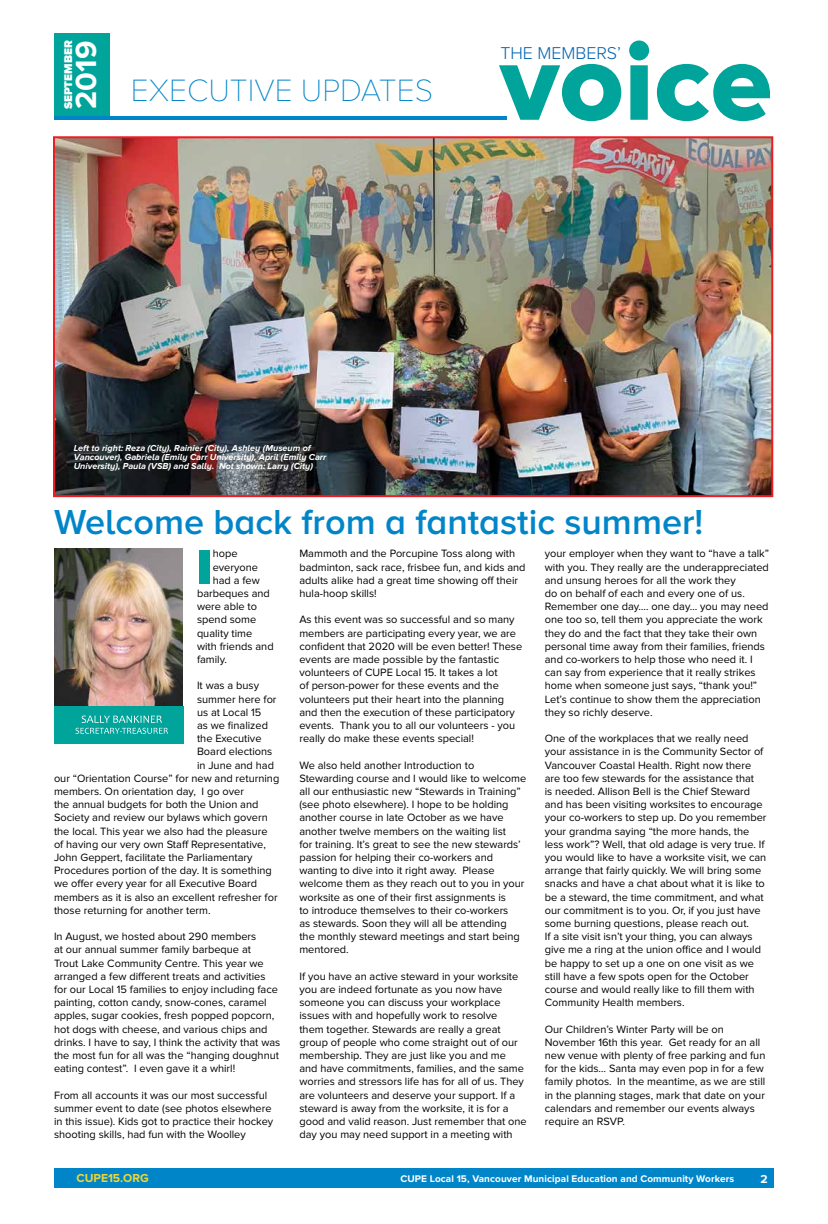
<style>
.page{position:relative;width:828px;height:1224px;background:#fff}
.page>*{position:absolute;margin:0;border:0;box-sizing:border-box;transform-origin:0 0}
.t1{font:112.8px "Proxima Nova A Extrabld";color:#00a49a}
.t2{font:900 50.6px "Proxima Nova";color:#00a49a}
.t3{font:600 36px "Proxima Nova A";color:#0085c9}
.t4{font:100 32px "Proxima Nova A";color:#0085c9}
.t5{font:700 30.3px "Proxima Nova A";color:#fff}
.t6{font:300 17.7px "Proxima Nova A";color:#0061ad}
.t7{font:700 12px "Proxima Nova";color:#eed636}
.t8{font:700 12px "Proxima Nova A";color:#fff}
.t9{font:900 11.6px "Proxima Nova A";color:#fff}
.t10{font:11px/13.2px "Proxima Nova";color:#000}
.t11{font:700 10px "Proxima Nova";letter-spacing:.01em;color:#fff}
.t12{font:italic 700 9px/9px "Proxima Nova A";color:#fff}
</style>
<div class="page">
<div style="left:54px;top:33px;width:55px;height:84px;background:#00a49a"></div>
<div style="left:54px;top:1169px;width:720px;height:19px;background:#0085c9"></div>
<hr style="left:54px;top:116px;width:453px;height:4px;background:#0085c9">
<img style="left:54px;top:549px;width:129px;height:157px">
<div style="left:54px;top:706px;width:130px;height:37px;background:#00a49a"></div>
<svg style="left:76px;top:716px;width:92px;height:18px"></svg>
<img style="left:56px;top:139px;width:714px;height:355px">
<div style="left:53px;top:136px;width:720px;height:361px;border:2px solid #ed1d24"></div>
<h1 class="t1" style="left:500px;top:17px;width:274px">voice</h1>
<p class="t9" style="left:62px;top:109px;width:71px;rotate:-90deg">SEPTEMBER</p>
<h3 class="t5" style="left:69px;top:109px;width:69px;rotate:-90deg">2019</h3>
<h3 class="t6" style="left:500px;top:43px;width:122px">THE MEMBERS’</h3>
<h3 class="t4" style="left:131px;top:72px;width:304px">EXECUTIVE UPDATES</h3>
<p class="t12" style="left:74px;top:443px;width:254px">Left to right: Reza (City), Rainier (City), Ashley (Museum of<br>Vancouver), Gabriela (Emily Carr University), April (Emily Carr<br>University), Paula (VSB) and Sally. Not shown: Larry (City)</p>
<h3 class="t3" style="left:54px;top:502px;width:651px">Welcome back from a fantastic summer!</h3>
<h2 class="t2" style="left:197px;top:538px;width:17px">I</h2>
<p class="t10" style="left:213px;top:547px;width:26px">hope</p>
<p class="t10" style="left:213px;top:560px;width:47px">everyone</p>
<p class="t10" style="left:213px;top:574px;width:49px">had a few</p>
<p class="t10" style="left:197px;top:587px;width:74px">barbeques and</p>
<p class="t10" style="left:197px;top:600px;width:62px">were able to</p>
<p class="t10" style="left:197px;top:613px;width:61px">spend some</p>
<p class="t10" style="left:197px;top:626px;width:57px">quality time</p>
<p class="t10" style="left:197px;top:640px;width:78px">with friends and</p>
<p class="t10" style="left:197px;top:653px;width:32px">family.</p>
<p class="t10" style="left:197px;top:679px;width:64px">It was a busy</p>
<p class="t10" style="left:197px;top:692px;width:81px">summer here for</p>
<p class="t10" style="left:197px;top:706px;width:66px">us at Local 15</p>
<p class="t10" style="left:197px;top:719px;width:72px">as we finalized</p>
<p class="t10" style="left:197px;top:732px;width:66px">the Executive</p>
<p class="t10" style="left:197px;top:745px;width:77px">Board elections</p>
<p class="t10" style="left:197px;top:758px;width:78px">in June and had</p>
<p class="t10" style="left:54px;top:772px;width:227px">our “Orientation Course” for new and returning</p>
<p class="t10" style="left:54px;top:785px;width:192px">members. On orientation day, I go over</p>
<p class="t10" style="left:54px;top:798px;width:206px">the annual budgets for both the Union and</p>
<p class="t10" style="left:54px;top:811px;width:215px">Society and review our bylaws which govern</p>
<p class="t10" style="left:54px;top:824px;width:215px">the local. This year we also had the pleasure</p>
<p class="t10" style="left:54px;top:838px;width:213px">of having our very own Staff Representative,</p>
<p class="t10" style="left:54px;top:851px;width:200px">John Geppert, facilitate the Parliamentary</p>
<p class="t10" style="left:54px;top:864px;width:219px">Procedures portion of the day. It is something</p>
<p class="t10" style="left:54px;top:877px;width:205px">we offer every year for all Executive Board</p>
<p class="t10" style="left:54px;top:890px;width:225px">members as it is also an excellent refresher for</p>
<p class="t10" style="left:54px;top:904px;width:158px">those returning for another term.</p>
<p class="t10" style="left:54px;top:930px;width:228px">In August, we hosted about 290 members<br>at our annual summer family barbeque at<br>Trout Lake Community Centre. This year we arranged a few different treats and activities for our Local 15 families to enjoy including face painting, cotton candy, snow-cones, caramel apples, sugar cookies, fresh popped popcorn, hot dogs with cheese, and various chips and drinks. I have to say, I think the activity that was the most fun for all was the “hanging doughnut eating contest”. I even gave it a whirl!</p>
<p class="t10" style="left:54px;top:1088px;width:221px">From all accounts it was our most successful summer event to date (see photos elsewhere in this issue). Kids got to practice their hockey shooting skills, had fun with the Woolley</p>
<p class="t10" style="left:299px;top:547px;width:228px">Mammoth and the Porcupine Toss along with badminton, sack race, frisbee fun, and kids and adults alike had a great time showing off their hula-hoop skills!</p>
<p class="t10" style="left:299px;top:613px;width:224px">As this event was so successful and so many members are participating every year, we are confident that 2020 will be even better! These events are made possible by the fantastic volunteers of CUPE Local 15. It takes a lot<br>of person-power for these events and the volunteers put their heart into the planning and then the execution of these participatory events. Thank you to all our volunteers - you really do make these events special!</p>
<p class="t10" style="left:299px;top:758px;width:228px">We also held another Introduction to Stewarding course and I would like to welcome all our enthusiastic new “Stewards in Training” (see photo elsewhere). I hope to be holding another course in late October as we have another twelve members on the waiting list<br>for training. It’s great to see the new stewards’ passion for helping their co-workers and wanting to dive into it right away. Please welcome them as they reach out to you in your worksite as one of their first assignments is<br>to introduce themselves to their co-workers<br>as stewards. Soon they will all be attending<br>the monthly steward meetings and start being mentored.</p>
<p class="t10" style="left:299px;top:970px;width:229px">If you have an active steward in your worksite you are indeed fortunate as you now have someone you can discuss your workplace issues with and hopefully work to resolve<br>them together. Stewards are really a great group of people who come straight out of our membership. They are just like you and me and have commitments, families, and the same worries and stressors life has for all of us. They are volunteers and deserve your support. If a steward is away from the worksite, it is for a good and valid reason. Just remember that one day you may need support in a meeting with</p>
<p class="t10" style="left:545px;top:547px;width:226px">your employer when they want to “have a talk” with you. They really are the underappreciated and unsung heroes for all the work they<br>do on behalf of each and every one of us.<br>Remember one day…. one day… you may need one too so, tell them you appreciate the work they do and the fact that they take their own personal time away from their families, friends and co-workers to help those who need it. I can say from experience that it really strikes home when someone just says, “thank you!” Let’s continue to show them the appreciation they so richly deserve.</p>
<p class="t10" style="left:545px;top:732px;width:223px">One of the workplaces that we really need your assistance in is the Community Sector of Vancouver Coastal Health. Right now there are too few stewards for the assistance that<br>is needed. Allison Bell is the Chief Steward and has been visiting worksites to encourage your co-workers to step up. Do you remember your grandma saying “the more hands, the less work”? Well, that old adage is very true. If you would like to have a worksite visit, we can arrange that fairly quickly. We will bring some snacks and have a chat about what it is like to be a steward, the time commitment, and what our commitment is to you. Or, if you just have some burning questions, please reach out.<br>If a site visit isn’t your thing, you can always give me a ring at the union office and I would be happy to set up a one on one visit as we still have a few spots open for the October course and would really like to fill them with Community Health members.</p>
<p class="t10" style="left:545px;top:1022px;width:222px">Our Children’s Winter Party will be on November 16th this year. Get ready for an all new venue with plenty of free parking and fun for the kids… Santa may even pop in for a few family photos. In the meantime, as we are still in the planning stages, mark that date on your calendars and remember our events always require an RSVP.</p>
<p class="t7" style="left:77px;top:1171px;width:74px">CUPE15.ORG</p>
<p class="t11" style="left:401px;top:1173px;width:335px">CUPE Local 15, Vancouver Municipal Education and Community Workers</p>
<p class="t8" style="left:760px;top:1172px;width:9px">2</p>
</div>
